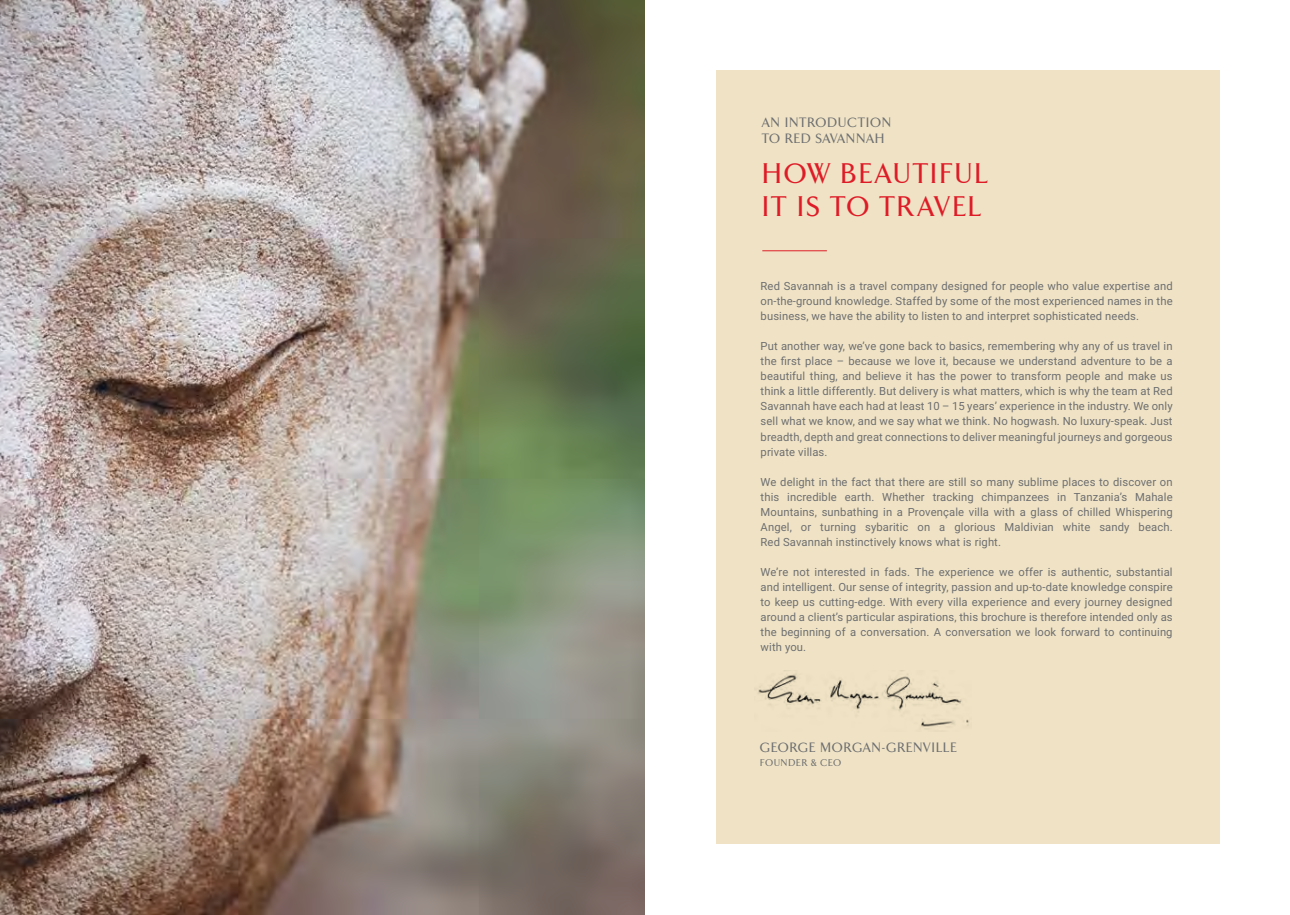
<style>
.page{position:relative;width:1290px;height:915px;background:#fff}
.page>*{position:absolute;margin:0;border:0;box-sizing:border-box;transform-origin:0 0}
.t1{font:500 28.75px/32.5px "TF Arrow";letter-spacing:.085em;color:#de1c28}
.t2{font:500 13.75px/16.5px "TF Arrow";letter-spacing:.075em;color:#6d6e71}
.t3{font:11.25px/15px "Roboto";letter-spacing:.01em;color:#6d6e71;text-align:justify}
.t4{font:500 10px "TF Arrow";letter-spacing:.09em;color:#6d6e71}
</style>
<div class="page">
<img style="left:0;top:0;width:645px;height:914px">
<div style="left:716px;top:71px;width:503px;height:772px;background:#f0e3c5"></div>
<hr style="left:762px;top:250px;width:65px;height:1px;background:#de1c28">
<img style="left:758px;top:670px;width:211px;height:59px">
<p class="t2" style="left:762px;top:114px;width:130px">AN INTRODUCTION<br>TO RED SAVANNAH</p>
<h1 class="t1" style="left:762px;top:158px;width:227px">HOW BEAUTIFUL<br>IT IS TO TRAVEL</h1>
<p class="t3" style="left:760px;top:278px;width:413px">Red Savannah is a travel company designed for people who value expertise and on-the-ground knowledge. Staffed by some of the most experienced names in the business, we have the ability to listen to and interpret sophisticated needs.</p>
<p class="t3" style="left:760px;top:338px;width:414px">Put another way, we’ve gone back to basics, remembering why any of us travel in the first place – because we love it, because we understand adventure to be a beautiful thing, and believe it has the power to transform people and make us think a little differently. But delivery is what matters, which is why the team at Red Savannah have each had at least 10 – 15 years’ experience in the industry. We only sell what we know, and we say what we think. No hogwash. No luxury-speak. Just breadth, depth and great connections to deliver meaningful journeys and gorgeous private villas.</p>
<p class="t3" style="left:760px;top:473px;width:414px">We delight in the fact that there are still so many sublime places to discover on this incredible earth. Whether tracking chimpanzees in Tanzania’s Mahale Mountains, sunbathing in a Provençale villa with a glass of chilled Whispering Angel, or turning sybaritic on a glorious Maldivian white sandy beach.<br>Red Savannah instinctively knows what is right.</p>
<p class="t3" style="left:760px;top:563px;width:414px">We’re not interested in fads. The experience we offer is authentic, substantial and intelligent. Our sense of integrity, passion and up-to-date knowledge conspire to keep us cutting-edge. With every villa experience and every journey designed around a client’s particular aspirations, this brochure is therefore intended only as the beginning of a conversation. A conversation we look forward to continuing with you.</p>
<p class="t2" style="left:760px;top:739px;width:198px">GEORGE MORGAN-GRENVILLE</p>
<p class="t4" style="left:760px;top:757px;width:82px">FOUNDER &amp; CEO</p>
</div>
